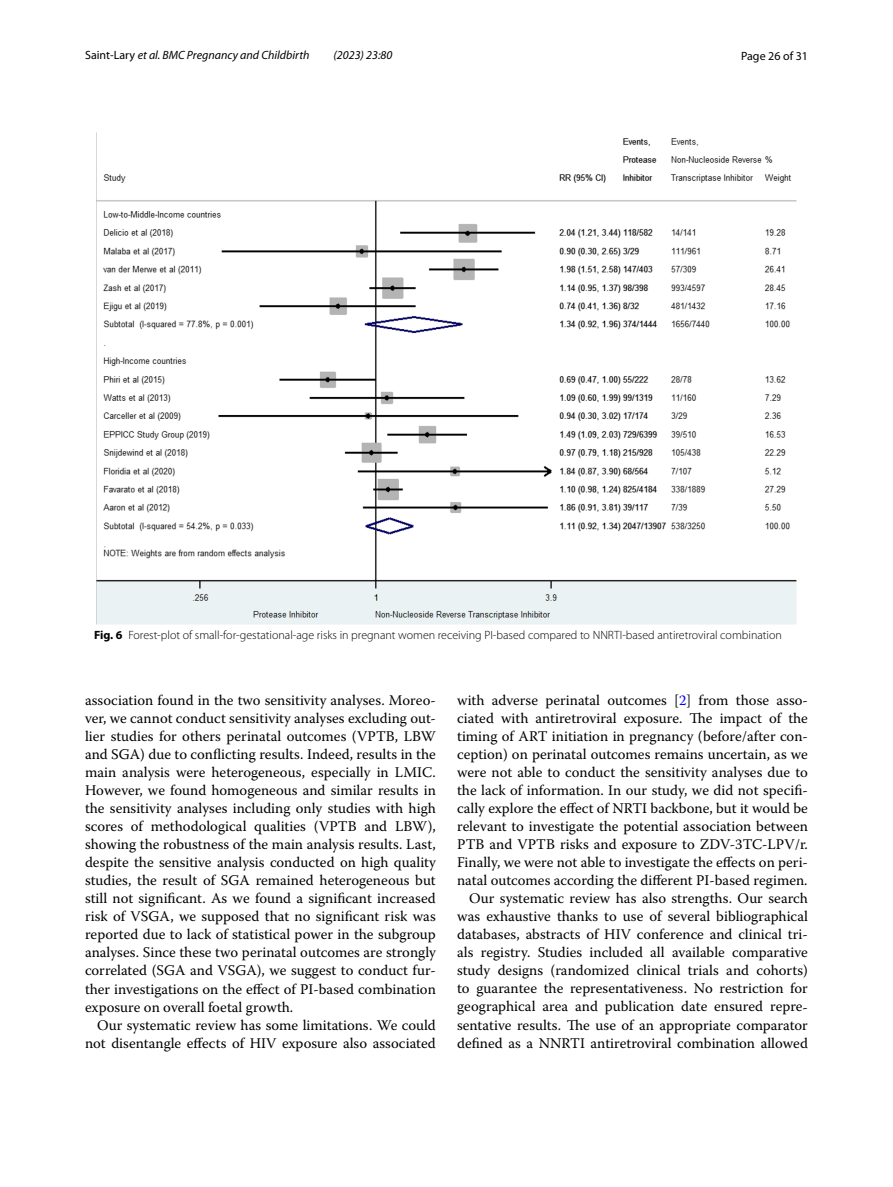
<style>
.page{position:relative;width:893px;height:1187px;background:#fff}
.page>*{position:absolute;margin:0;border:0;box-sizing:border-box;transform-origin:0 0}
.t1{font:14.7px/18px "Warnock Pro";color:#000;text-align:right}
.t2{font:300 12px "Myriad Pro";color:#000}
.t3{font:italic 12px "Myriad Pro";color:#000}
.t4{font:12px "Myriad Pro";color:#000}
.s1{font-style:normal}
.s2{font-weight:700}
.s3{color:#00f}
</style>
<div class="page">
<img style="left:96px;top:133px;width:701px;height:491px">
<p class="t3" style="left:85px;top:48px;width:226px"><span class="s1">Saint‑Lary</span> et al. BMC Pregnancy and Childbirth</p>
<p class="t3" style="left:334px;top:48px;width:60px">(2023) 23:80</p>
<p class="t4" style="left:741px;top:48px;width:68px">Page 26 of 31</p>
<p class="t2" style="left:94px;top:628px;width:689px"><span class="s2">Fig. 6</span> Forest-plot of small-for-gestational-age risks in pregnant women receiving PI-based compared to NNRTI-based antiretroviral combination</p>
<p class="t1" style="left:85px;top:691px;width:352px;text-align:justify">association found in the two sensitivity analyses. Moreo&shy;ver, we cannot conduct sensitivity analyses excluding out&shy;lier studies for others perinatal outcomes (VPTB, LBW and SGA) due to conflicting results. Indeed, results in the main analysis were heterogeneous, especially in LMIC.<br>However, we found homogeneous and similar results in the sensitivity analyses including only studies with high scores of methodological qualities (VPTB and LBW), showing the robustness of the main analysis results. Last, despite the sensitive analysis conducted on high quality studies, the result of SGA remained heterogeneous but still not significant. As we found a significant increased risk of VSGA, we supposed that no significant risk was reported due to lack of statistical power in the subgroup analyses. Since these two perinatal outcomes are strongly correlated (SGA and VSGA), we suggest to conduct fur&shy;ther investigations on the effect of PI-based combination exposure on overall foetal growth.</p>
<p class="t1" style="left:85px;top:1015px;width:352px">Our systematic review has some limitations. We could not disentangle effects of HIV exposure also associated</p>
<p class="t1" style="left:457px;top:691px;width:352px">with adverse perinatal outcomes [<span class="s3">2</span>] from those asso&shy;ciated with antiretroviral exposure. The impact of the timing of ART initiation in pregnancy (before/after con&shy;ception) on perinatal outcomes remains uncertain, as we were not able to conduct the sensitivity analyses due to the lack of information. In our study, we did not specifi&shy;cally explore the effect of NRTI backbone, but it would be relevant to investigate the potential association between PTB and VPTB risks and exposure to ZDV-3TC-LPV/r.<br>Finally, we were not able to investigate the effects on peri&shy;natal outcomes according the different PI-based regimen.<br>Our systematic review has also strengths. Our search was exhaustive thanks to use of several bibliographical databases, abstracts of HIV conference and clinical tri&shy;als registry. Studies included all available comparative study designs (randomized clinical trials and cohorts) to guarantee the representativeness. No restriction for geographical area and publication date ensured repre&shy;sentative results. The use of an appropriate comparator defined as a NNRTI antiretroviral combination allowed</p>
</div>
